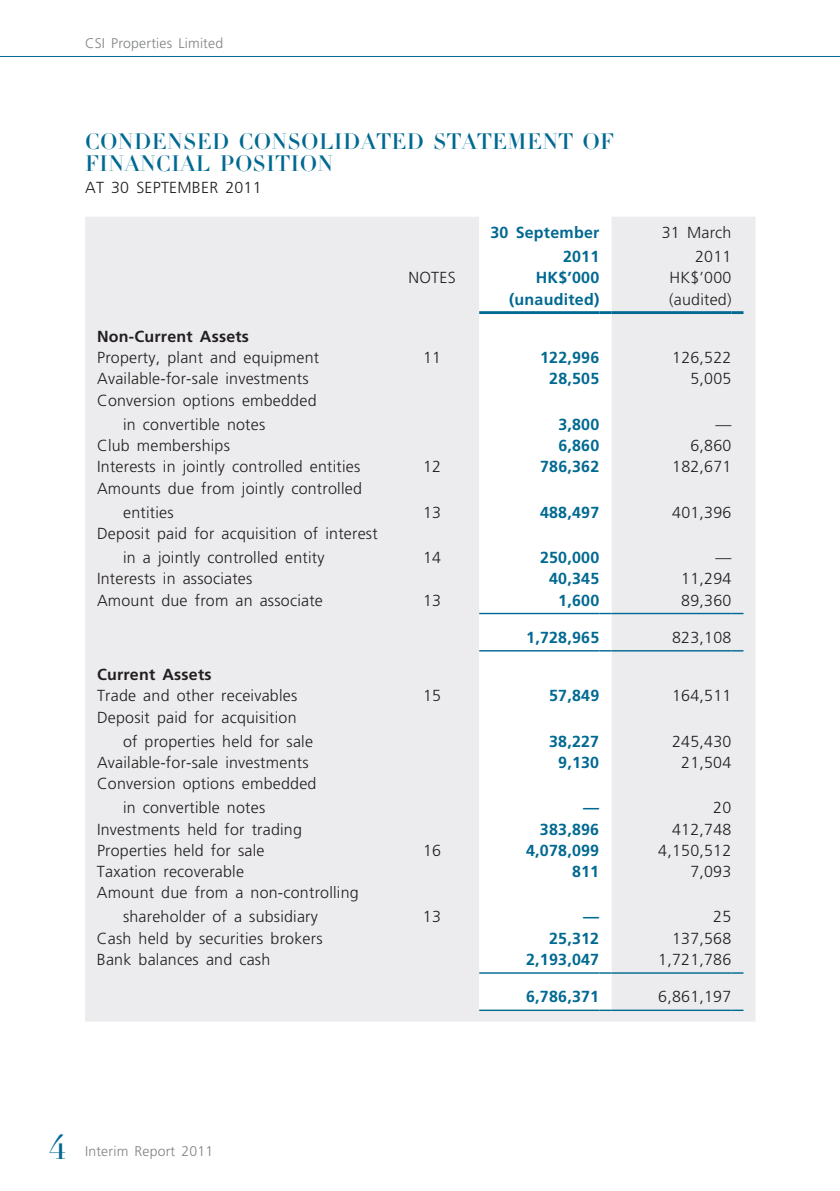
<style>
.page{position:relative;width:840px;height:1191px;background:#fff}
.page>*{position:absolute;margin:0;border:0;box-sizing:border-box;transform-origin:0 0}
.t1{font:34px "Didot LT Std";color:#006991}
.t2{font:22px/22px "Didot LT Std Headline";letter-spacing:.015em;color:#006991}
.t3{font:300 16px/24px "Frutiger LT Std";letter-spacing:.015em;color:#231f20}
.t4{font:700 16px/24px "Frutiger LT Std";letter-spacing:.015em;color:#006991;text-align:right}
.t5{font:700 16px "Frutiger LT Std";letter-spacing:.015em;color:#231f20}
.t6{font:300 14px "Frutiger LT Std";letter-spacing:.015em;color:#808285}
</style>
<div class="page">
<hr style="left:0;top:56px;width:839px;height:1px;background:#006991">
<div style="left:85px;top:217px;width:670px;height:804px;background:#ececee"></div>
<svg style="left:479px;top:217px;width:132px;height:792px"></svg>
<hr style="left:479px;top:311px;width:120px;height:3px;background:#006991">
<svg style="left:599px;top:311px;width:12px;height:3px"></svg>
<hr style="left:611px;top:311px;width:120px;height:3px;background:#006991">
<svg style="left:731px;top:311px;width:12px;height:3px"></svg>
<hr style="left:479px;top:613px;width:120px;height:1px;background:#006991">
<svg style="left:599px;top:613px;width:12px;height:1px"></svg>
<hr style="left:611px;top:613px;width:120px;height:1px;background:#006991">
<svg style="left:731px;top:613px;width:12px;height:1px"></svg>
<hr style="left:479px;top:650px;width:120px;height:1px;background:#006991">
<svg style="left:599px;top:650px;width:12px;height:1px"></svg>
<hr style="left:611px;top:650px;width:120px;height:1px;background:#006991">
<svg style="left:731px;top:650px;width:12px;height:1px"></svg>
<hr style="left:479px;top:972px;width:120px;height:1px;background:#006991">
<svg style="left:599px;top:972px;width:12px;height:1px"></svg>
<hr style="left:611px;top:972px;width:120px;height:1px;background:#006991">
<svg style="left:731px;top:972px;width:12px;height:1px"></svg>
<hr style="left:479px;top:1009px;width:120px;height:2px;background:#006991">
<svg style="left:599px;top:1009px;width:12px;height:2px"></svg>
<hr style="left:611px;top:1009px;width:120px;height:2px;background:#006991">
<svg style="left:731px;top:1009px;width:12px;height:2px"></svg>
<p class="t6" style="left:85px;top:35px;width:139px">CSI Properties Limited</p>
<h2 class="t2" style="left:85px;top:131px;width:530px">CONDENSED CONSOLIDATED STATEMENT OF<br>FINANCIAL POSITION</h2>
<p class="t3" style="left:85px;top:175px;width:178px">AT 30 SEPTEMBER 2011</p>
<p class="t4" style="left:490px;top:220px;width:110px">30 September<br>2011</p>
<p class="t3" style="left:661px;top:221px;width:71px;text-align:right">31 March<br>2011</p>
<p class="t3" style="left:408px;top:266px;width:49px">NOTES</p>
<p class="t4" style="left:535px;top:266px;width:65px">HK$’000</p>
<p class="t3" style="left:669px;top:266px;width:63px">HK$’000</p>
<p class="t4" style="left:508px;top:287px;width:92px">(unaudited)</p>
<p class="t3" style="left:668px;top:287px;width:64px">(audited)</p>
<p class="t5" style="left:97px;top:327px;width:153px">Non-Current Assets</p>
<p class="t3" style="left:97px;top:346px;width:223px">Property, plant and equipment</p>
<p class="t3" style="left:423px;top:346px;width:20px">11</p>
<p class="t4" style="left:539px;top:346px;width:61px">122,996</p>
<p class="t3" style="left:671px;top:346px;width:61px">126,522</p>
<p class="t3" style="left:97px;top:367px;width:213px">Available-for-sale investments</p>
<p class="t4" style="left:549px;top:367px;width:52px">28,505</p>
<p class="t3" style="left:690px;top:367px;width:42px">5,005</p>
<p class="t3" style="left:123px;top:388px;width:195px;text-indent:-26px">Conversion options embedded in convertible notes</p>
<p class="t4" style="left:558px;top:412px;width:42px">3,800</p>
<p class="t3" style="left:715px;top:412px;width:17px">—</p>
<p class="t3" style="left:97px;top:434px;width:134px">Club memberships</p>
<p class="t4" style="left:558px;top:433px;width:42px">6,860</p>
<p class="t3" style="left:690px;top:434px;width:42px">6,860</p>
<p class="t3" style="left:97px;top:455px;width:264px">Interests in jointly controlled entities</p>
<p class="t3" style="left:423px;top:455px;width:20px">12</p>
<p class="t4" style="left:539px;top:455px;width:61px">786,362</p>
<p class="t3" style="left:671px;top:455px;width:61px">182,671</p>
<p class="t3" style="left:123px;top:476px;width:240px;text-indent:-26px">Amounts due from jointly controlled entities</p>
<p class="t3" style="left:423px;top:500px;width:20px">13</p>
<p class="t4" style="left:539px;top:500px;width:61px">488,497</p>
<p class="t3" style="left:671px;top:500px;width:61px">401,396</p>
<p class="t3" style="left:123px;top:521px;width:256px;text-indent:-26px">Deposit paid for acquisition of interest in a jointly controlled entity</p>
<p class="t3" style="left:423px;top:545px;width:20px">14</p>
<p class="t4" style="left:539px;top:545px;width:61px">250,000</p>
<p class="t3" style="left:715px;top:545px;width:17px">—</p>
<p class="t3" style="left:97px;top:567px;width:157px">Interests in associates</p>
<p class="t4" style="left:549px;top:567px;width:52px">40,345</p>
<p class="t3" style="left:681px;top:567px;width:52px">11,294</p>
<p class="t3" style="left:97px;top:588px;width:227px">Amount due from an associate</p>
<p class="t3" style="left:423px;top:588px;width:20px">13</p>
<p class="t4" style="left:558px;top:588px;width:42px">1,600</p>
<p class="t3" style="left:681px;top:588px;width:52px">89,360</p>
<p class="t4" style="left:526px;top:625px;width:74px">1,728,965</p>
<p class="t3" style="left:671px;top:625px;width:61px">823,108</p>
<p class="t5" style="left:97px;top:665px;width:116px">Current Assets</p>
<p class="t3" style="left:97px;top:684px;width:202px">Trade and other receivables</p>
<p class="t3" style="left:423px;top:684px;width:20px">15</p>
<p class="t4" style="left:549px;top:684px;width:52px">57,849</p>
<p class="t3" style="left:671px;top:684px;width:61px">164,511</p>
<p class="t3" style="left:123px;top:705px;width:191px;text-indent:-26px">Deposit paid for acquisition of properties held for sale</p>
<p class="t4" style="left:549px;top:729px;width:52px">38,227</p>
<p class="t3" style="left:671px;top:729px;width:61px">245,430</p>
<p class="t3" style="left:97px;top:750px;width:213px">Available-for-sale investments</p>
<p class="t4" style="left:558px;top:750px;width:42px">9,130</p>
<p class="t3" style="left:680px;top:750px;width:52px">21,504</p>
<p class="t3" style="left:123px;top:772px;width:195px;text-indent:-26px">Conversion options embedded in convertible notes</p>
<p class="t4" style="left:583px;top:795px;width:17px">—</p>
<p class="t3" style="left:713px;top:796px;width:20px">20</p>
<p class="t3" style="left:97px;top:817px;width:206px">Investments held for trading</p>
<p class="t4" style="left:539px;top:817px;width:61px">383,896</p>
<p class="t3" style="left:671px;top:817px;width:61px">412,748</p>
<p class="t3" style="left:97px;top:838px;width:169px">Properties held for sale</p>
<p class="t3" style="left:423px;top:838px;width:20px">16</p>
<p class="t4" style="left:526px;top:838px;width:74px">4,078,099</p>
<p class="t3" style="left:658px;top:838px;width:74px">4,150,512</p>
<p class="t3" style="left:97px;top:860px;width:148px">Taxation recoverable</p>
<p class="t4" style="left:571px;top:859px;width:29px">811</p>
<p class="t3" style="left:690px;top:860px;width:42px">7,093</p>
<p class="t3" style="left:123px;top:881px;width:237px;text-indent:-26px">Amount due from a non-controlling shareholder of a subsidiary</p>
<p class="t3" style="left:423px;top:905px;width:20px">13</p>
<p class="t4" style="left:583px;top:905px;width:17px">—</p>
<p class="t3" style="left:712px;top:905px;width:20px">25</p>
<p class="t3" style="left:97px;top:926px;width:227px">Cash held by securities brokers</p>
<p class="t4" style="left:548px;top:926px;width:52px">25,312</p>
<p class="t3" style="left:671px;top:926px;width:61px">137,568</p>
<p class="t3" style="left:97px;top:947px;width:175px">Bank balances and cash</p>
<p class="t4" style="left:526px;top:947px;width:74px">2,193,047</p>
<p class="t3" style="left:658px;top:947px;width:74px">1,721,786</p>
<p class="t4" style="left:526px;top:984px;width:74px">6,786,371</p>
<p class="t3" style="left:658px;top:985px;width:74px">6,861,197</p>
<h1 class="t1" style="left:48px;top:1126px;width:19px">4</h1>
<p class="t6" style="left:85px;top:1143px;width:130px">Interim Report 2011</p>
</div>
